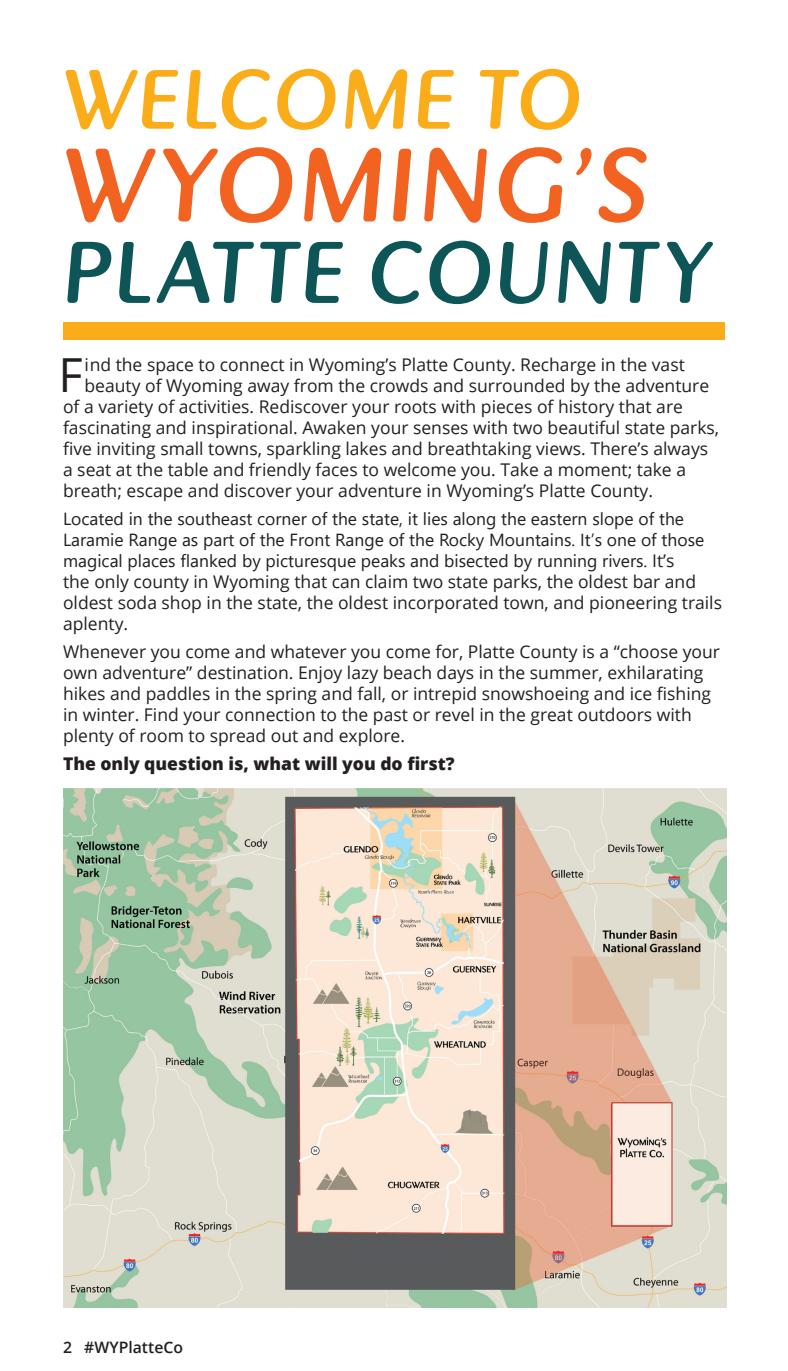
<style>
.page{position:relative;width:788px;height:1371px;background:#fff}
.page>*{position:absolute;margin:0;border:0;box-sizing:border-box;transform-origin:0 0}
.t1{font:italic 108.5px "Pinot Grigio Modern Med";letter-spacing:.04em;color:#f26221}
.t2{font:italic 91px "Pinot Grigio Modern Med";letter-spacing:.04em;color:#0e5558}
.t3{font:italic 87.5px "Pinot Grigio Modern Med";letter-spacing:.04em;color:#faad19}
.Content{font:46.9px "Open Sans";color:#231f20}
.Content-2{font:17.5px/21px "Open Sans";color:#231f20}
.Content-3{font:17.5px/21px "Segoe UI";color:#231f20}
.Content-4{font:800 17.5px "Open Sans";color:#231f20}
.t4{font:600 15.75px "Open Sans";color:#231f20}
.s1{font-family:"Open Sans"}
</style>
<div class="page">
<img style="left:63px;top:788px;width:663px;height:519px">
<div style="left:63px;top:322px;width:661px;height:17px;background:#faad19"></div>
<p class="t3" style="left:63px;top:56px;width:520px">WELCOME TO</p>
<p class="t1" style="left:63px;top:132px;width:588px">WYOMING’S</p>
<p class="t2" style="left:64px;top:227px;width:648px">PLATTE COUNTY</p>
<p class="Content" style="left:58px;top:342px;width:26px">F</p>
<p class="Content-2" style="left:84px;top:353px;width:601px">ind the space to connect in Wyoming’s Platte County. Recharge in the vast</p>
<p class="Content-2" style="left:84px;top:374px;width:626px">beauty of Wyoming away from the crowds and surrounded by the adventure</p>
<p class="Content-2" style="left:63px;top:395px;width:621px">of a variety of activities. Rediscover your roots with pieces of history that are</p>
<p class="Content-2" style="left:63px;top:416px;width:657px">fascinating and inspirational. Awaken your senses with two beautiful state parks,</p>
<p class="Content-2" style="left:63px;top:437px;width:646px">five inviting small towns, sparkling lakes and breathtaking views. There’s always</p>
<p class="Content-2" style="left:63px;top:458px;width:624px">a seat at the table and friendly faces to welcome you. Take a moment; take a</p>
<p class="Content-2" style="left:63px;top:479px;width:591px">breath; escape and discover your adventure in Wyoming’s Platte County.</p>
<p class="Content-3" style="left:63px;top:506px;width:660px">Located in the southeast corner of the state, it lies along the eastern slope of the Laramie Range as part of the Front Range of the Rocky Mountains. It’s one of those magical places flanked by picturesque peaks and bisected by running rivers. <span class="s1">It’s<br>the only county in Wyoming that can claim two state parks, the oldest bar and oldest soda shop in the state, the oldest incorporated town, and pioneering trails aplenty.</span></p>
<p class="Content-2" style="left:63px;top:640px;width:658px">Whenever you come and whatever you come for, Platte County is a “choose your own adventure” destination. Enjoy lazy beach days in the summer, exhilarating hikes and paddles in the spring and fall, or intrepid snowshoeing and ice fishing in winter. Find your connection to the past or revel in the great outdoors with plenty of room to spread out and explore.</p>
<p class="Content-4" style="left:63px;top:750px;width:393px">The only question is, what will you do first?</p>
<p class="t4" style="left:63px;top:1335px;width:121px">2 #WYPlatteCo</p>
</div>
